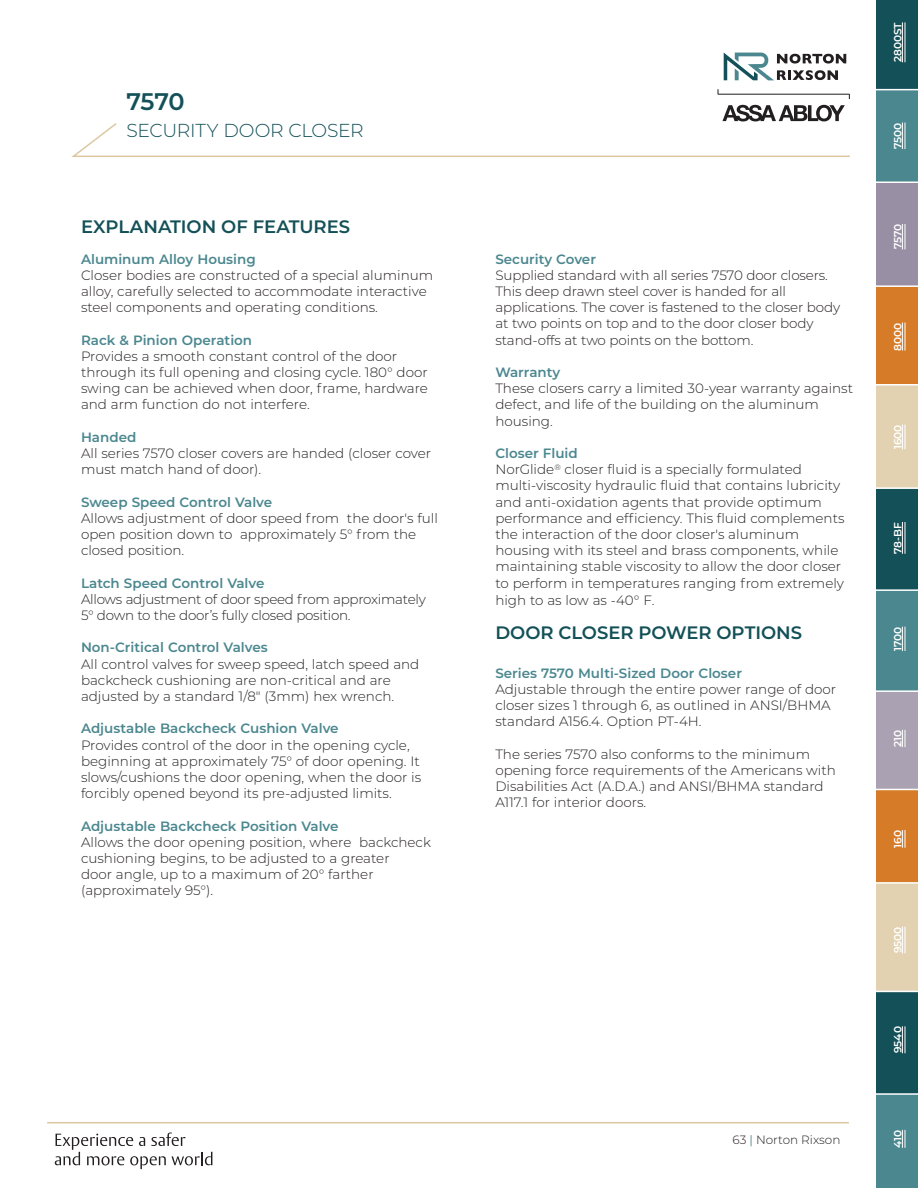
<style>
.page{position:relative;width:918px;height:1188px;background:#fff}
.page>*{position:absolute;margin:0;border:0;box-sizing:border-box;transform-origin:0 0}
.Lead_copy{font:600 24px "Montserrat";color:#135057}
.Lead_copy-2{font:300 18.75px "Montserrat";letter-spacing:-.015em;color:#135057}
.Blue_Header{font:600 18px "Montserrat";color:#135057}
.t1{font:300 13.5px/16.2px "Montserrat";color:#231f20}
.t2{font:600 13.5px "Montserrat";color:#4b878f}
.t3{font:300 13.5px/16.2px "Montserrat";letter-spacing:-.02em;color:#231f20}
.t4{font:300 12px "Montserrat";color:#231f20}
.t5{font:600 10.5px "Montserrat";color:#fff}
.s1{font-weight:600;color:#4b878f}
.s2{color:#135057}
</style>
<div class="page">
<svg style="left:55px;top:1132px;width:157px;height:37px"></svg>
<svg style="left:717px;top:89px;width:133px;height:10px"></svg>
<svg style="left:71px;top:105px;width:779px;height:52px"></svg>
<svg style="left:724px;top:53px;width:122px;height:27px"></svg>
<hr style="left:47px;top:1122px;width:802px;height:1px;background:#ddc8a2">
<div style="left:876px;top:0;width:42px;height:89px;background:#135057"></div>
<svg style="left:876px;top:90px;width:42px;height:1098px;background:#38747b"></svg>
<div style="left:876px;top:182px;width:42px;height:104px;background:#998fa4"></div>
<hr style="left:876px;top:182px;width:42px;height:1px;background:#fff">
<hr style="left:876px;top:285px;width:42px;height:2px;background:#fff">
<hr style="left:876px;top:991px;width:42px;height:1px;background:#fff">
<hr style="left:876px;top:1093px;width:42px;height:2px;background:#fff">
<hr style="left:905px;top:22px;width:1px;height:40px;background:#fff">
<hr style="left:902px;top:22px;width:1px;height:40px;background:#fff">
<svg style="left:902px;top:123px;width:4px;height:26px"></svg>
<svg style="left:902px;top:224px;width:4px;height:25px"></svg>
<svg style="left:876px;top:287px;width:42px;height:704px;background:#a6997e"></svg>
<svg style="left:902px;top:1026px;width:4px;height:27px"></svg>
<svg style="left:902px;top:1130px;width:4px;height:18px"></svg>
<p class="Lead_copy" style="left:127px;top:84px;width:59px">7570</p>
<p class="Lead_copy-2" style="left:127px;top:118px;width:238px">SECURITY DOOR CLOSER</p>
<p class="Blue_Header" style="left:81px;top:214px;width:271px">EXPLANATION OF FEATURES</p>
<p class="t2" style="left:81px;top:249px;width:176px">Aluminum Alloy Housing</p>
<p class="t1" style="left:81px;top:266px;width:354px">Closer bodies are constructed of a special aluminum alloy, carefully selected to accommodate interactive steel components and operating conditions.</p>
<p class="t2" style="left:81px;top:330px;width:173px">Rack &amp; Pinion Operation</p>
<p class="t1" style="left:81px;top:347px;width:349px">Provides a smooth constant control of the door through its full opening and closing cycle. 180° door swing can be achieved when door, frame, hardware and arm function do not interfere.</p>
<p class="t2" style="left:81px;top:427px;width:57px">Handed</p>
<p class="t1" style="left:81px;top:445px;width:352px">All series 7570 closer covers are handed (closer cover must match hand of door).</p>
<p class="t2" style="left:81px;top:492px;width:193px">Sweep Speed Control Valve</p>
<p class="t1" style="left:81px;top:509px;width:358px">Allows adjustment of door speed from the door's full open position down to approximately 5° from the closed position.</p>
<p class="t2" style="left:81px;top:573px;width:185px">Latch Speed Control Valve</p>
<p class="t3" style="left:81px;top:590px;width:346px">Allows adjustment of door speed from approximately<br>5° down to the door’s fully closed position.</p>
<p class="t2" style="left:81px;top:638px;width:188px">Non-Critical Control Valves</p>
<p class="t1" style="left:81px;top:655px;width:340px">All control valves for sweep speed, latch speed and backcheck cushioning are non-critical and are adjusted by a standard 1/8" (3mm) hex wrench.</p>
<p class="t1" style="left:81px;top:720px;width:342px"><span class="s1">Adjustable Backcheck Cushion Valve<br></span>Provides control of the door in the opening cycle, beginning at approximately 75° of door opening. It slows/cushions the door opening, when the door is forcibly opened beyond its pre-adjusted limits.</p>
<p class="t2" style="left:81px;top:816px;width:259px">Adjustable Backcheck Position Valve</p>
<p class="t1" style="left:81px;top:833px;width:351px">Allows the door opening position, where backcheck cushioning begins, to be adjusted to a greater<br>door angle, up to a maximum of 20° farther (approximately 95°).</p>
<p class="t2" style="left:495px;top:249px;width:102px">Security Cover</p>
<p class="t1" style="left:495px;top:266px;width:346px">Supplied standard with all series 7570 door closers.<br>This deep drawn steel cover is handed for all applications. The cover is fastened to the closer body at two points on top and to the door closer body stand-offs at two points on the bottom.</p>
<p class="t2" style="left:495px;top:363px;width:66px">Warranty</p>
<p class="t1" style="left:495px;top:380px;width:359px">These closers carry a limited 30-year warranty against defect, and life of the building on the aluminum housing.</p>
<p class="t2" style="left:495px;top:444px;width:84px">Closer Fluid</p>
<p class="t1" style="left:495px;top:461px;width:351px">NorGlide<sup>®</sup> closer fluid is a specially formulated multi-viscosity hydraulic fluid that contains lubricity and anti-oxidation agents that provide optimum performance and efficiency. This fluid complements the interaction of the door closer's aluminum housing with its steel and brass components, while maintaining stable viscosity to allow the door closer to perform in temperatures ranging from extremely high to as low as -40° F.</p>
<p class="Blue_Header" style="left:495px;top:620px;width:308px">DOOR CLOSER POWER OPTIONS</p>
<p class="t2" style="left:495px;top:663px;width:248px">Series 7570 Multi-Sized Door Closer</p>
<p class="t1" style="left:495px;top:681px;width:342px">Adjustable through the entire power range of door closer sizes 1 through 6, as outlined in ANSI/BHMA standard A156.4. Option PT-4H.</p>
<p class="t1" style="left:495px;top:745px;width:342px">The series 7570 also conforms to the minimum opening force requirements of the Americans with Disabilities Act (A.D.A.) and ANSI/BHMA standard A117.1 for interior doors.</p>
<p class="t4" style="left:732px;top:1132px;width:109px">63 <span class="s2">|</span> Norton Rixson</p>
<p class="t5" style="left:890px;top:62px;width:41px;rotate:-90deg">2800ST</p>
<p class="t5" style="left:890px;top:149px;width:28px;rotate:-90deg">7500</p>
<p class="t5" style="left:890px;top:249px;width:27px;rotate:-90deg">7570</p>
<p class="t5" style="left:890px;top:351px;width:30px;rotate:-90deg">8000</p>
<p class="t5" style="left:890px;top:449px;width:26px;rotate:-90deg">1600</p>
<p class="t5" style="left:890px;top:554px;width:33px;rotate:-90deg">78-BF</p>
<p class="t5" style="left:890px;top:651px;width:26px;rotate:-90deg">1700</p>
<p class="t5" style="left:890px;top:747px;width:19px;rotate:-90deg">210</p>
<p class="t5" style="left:890px;top:848px;width:19px;rotate:-90deg">160</p>
<p class="t5" style="left:890px;top:953px;width:28px;rotate:-90deg">9500</p>
<p class="t5" style="left:890px;top:1053px;width:28px;rotate:-90deg">9540</p>
<p class="t5" style="left:890px;top:1148px;width:19px;rotate:-90deg">410</p>
</div>
